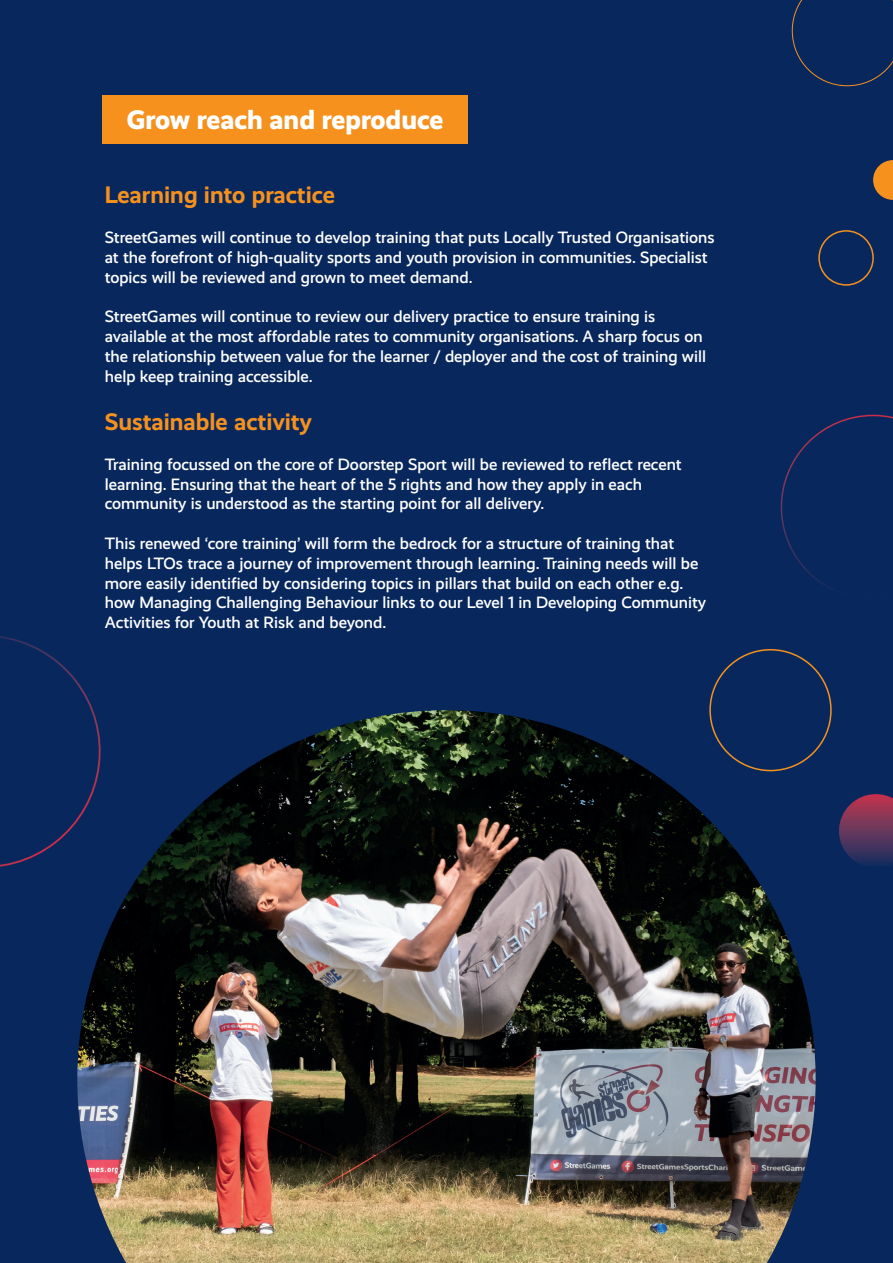
<style>
.page{position:relative;width:893px;height:1263px;background:#08285d}
.page>*{position:absolute;margin:0;border:0;box-sizing:border-box;transform-origin:0 0}
.t1{font:800 27px "Realist";color:#fff}
.t2{font:700 24px "Realist";color:#f6911e}
.t3{font:500 16.5px/19.8px "Realist";color:#fff}
</style>
<div class="page">
<div style="left:102px;top:95px;width:366px;height:48px;background:#f6911e"></div>
<svg style="left:839px;top:794px;width:54px;height:71px"></svg>
<svg style="left:792px;top:0;width:101px;height:86px"></svg>
<svg style="left:781px;top:415px;width:112px;height:175px"></svg>
<svg style="left:0;top:636px;width:93px;height:231px"></svg>
<div style="left:818px;top:230px;width:56px;height:56px;border:2px solid #f6911e;border-radius:50%"></div>
<svg style="left:873px;top:160px;width:20px;height:40px"></svg>
<img style="left:77px;top:710px;width:739px;height:553px">
<h1 class="t1" style="left:127px;top:104px;width:318px">Grow reach and reproduce</h1>
<h2 class="t2" style="left:105px;top:181px;width:232px">Learning into practice</h2>
<p class="t3" style="left:105px;top:227px;width:611px">StreetGames will continue to develop training that puts Locally Trusted Organisations at the forefront of high-quality sports and youth provision in communities. Specialist topics will be reviewed and grown to meet demand.</p>
<p class="t3" style="left:105px;top:307px;width:603px">StreetGames will continue to review our delivery practice to ensure training is available at the most affordable rates to community organisations. A sharp focus on the relationship between value for the learner / deployer and the cost of training will help keep training accessible.</p>
<h2 class="t2" style="left:105px;top:408px;width:209px">Sustainable activity</h2>
<p class="t3" style="left:105px;top:454px;width:578px">Training focussed on the core of Doorstep Sport will be reviewed to reflect recent learning. Ensuring that the heart of the 5 rights and how they apply in each community is understood as the starting point for all delivery.</p>
<p class="t3" style="left:105px;top:533px;width:603px">This renewed ‘core training’ will form the bedrock for a structure of training that helps LTOs trace a journey of improvement through learning. Training needs will be more easily identified by considering topics in pillars that build on each other e.g. how Managing Challenging Behaviour links to our Level 1 in Developing Community Activities for Youth at Risk and beyond.</p>
</div>
